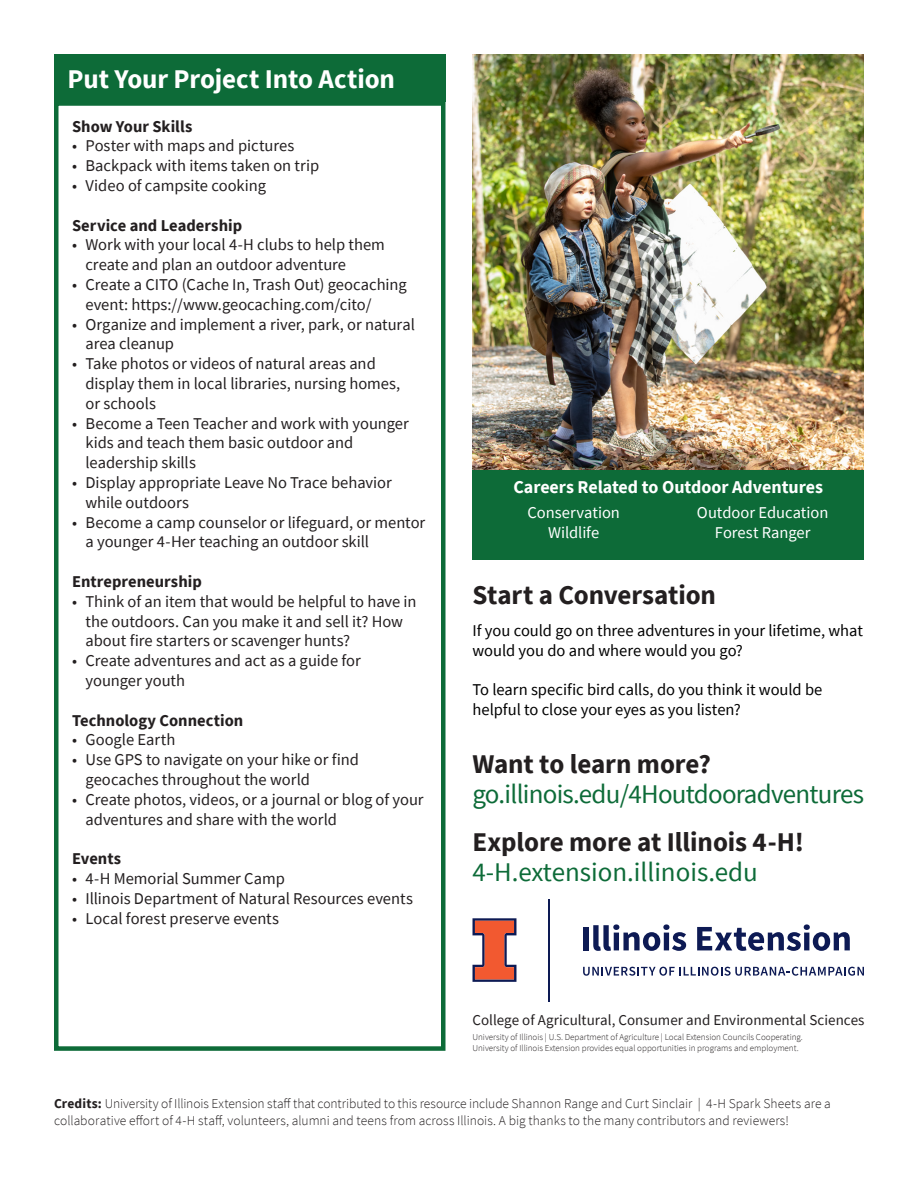
<style>
.page{position:relative;width:918px;height:1188px;background:#fff}
.page>*{position:absolute;margin:0;border:0;box-sizing:border-box;transform-origin:0 0}
.t1{font:700 27px "Source Sans Pro";letter-spacing:-.005em;color:#231f20}
.t2{font:27px "Source Sans Pro";letter-spacing:-.025em;color:#0d6b38}
.t3{font:27px "Source Sans Pro";color:#0d6b38}
.t4{font:700 27px "Source Sans Pro";letter-spacing:-.005em;color:#fff}
.t5{font:700 18px "Source Sans Pro";color:#fff}
.t6{font:16.5px/19.8px "Source Sans Pro";letter-spacing:-.005em;color:#231f20}
.t7{font:16.5px/19.8px "Source Sans Pro";letter-spacing:-.005em;color:#000}
.t8{font:700 16.5px "Source Sans Pro";letter-spacing:.005em;color:#231f20}
.t9{font:16.5px "Source Sans Pro";color:#fff}
.t10{font:15px "Source Sans Pro";color:#231f20}
.t11{font:300 13.5px/16.2px "Source Sans Pro";color:#231f20}
.t12{font:300 9px/10.8px "Source Sans Pro";color:#231f20}
.s1{font-weight:700}
</style>
<div class="page">
<img style="left:472px;top:54px;width:392px;height:416px">
<div style="left:54px;top:101px;width:392px;height:950px;border:4px solid #0d6b38"></div>
<div style="left:472px;top:470px;width:392px;height:89px;background:#0d6b38"></div>
<div style="left:54px;top:54px;width:392px;height:48px;background:#0d6b38"></div>
<svg style="left:473px;top:918px;width:43px;height:64px"></svg>
<hr style="left:548px;top:899px;width:2px;height:102px;background:#0d1a54">
<div style="left:583px;top:927px;width:5px;height:23px;background:#0d1a54"></div>
<svg style="left:593px;top:924px;width:93px;height:27px"></svg>
<svg style="left:697px;top:924px;width:153px;height:27px"></svg>
<svg style="left:583px;top:967px;width:281px;height:9px"></svg>
<p class="t4" style="left:68px;top:61px;width:329px">Put Your Project Into Action</p>
<p class="t8" style="left:72px;top:115px;width:122px">Show Your Skills</p>
<p class="t6" style="left:72px;top:136px;width:224px">• Poster with maps and pictures</p>
<p class="t6" style="left:72px;top:156px;width:249px">• Backpack with items taken on trip</p>
<p class="t6" style="left:72px;top:176px;width:196px">• Video of campsite cooking</p>
<p class="t8" style="left:72px;top:214px;width:172px">Service and Leadership</p>
<p class="t6" style="left:86px;top:235px;width:301px;text-indent:-14px">• Work with your local 4-H clubs to help them create and plan an outdoor adventure</p>
<p class="t6" style="left:86px;top:275px;width:323px;text-indent:-14px">• Create a CITO (Cache In, Trash Out) geocaching event: https://www.geocaching.com/cito/</p>
<p class="t6" style="left:86px;top:314px;width:331px;text-indent:-14px">• Organize and implement a river, park, or natural area cleanup</p>
<p class="t6" style="left:86px;top:354px;width:316px;text-indent:-14px">• Take photos or videos of natural areas and display them in local libraries, nursing homes, or schools</p>
<p class="t6" style="left:86px;top:413px;width:325px;text-indent:-14px">• Become a Teen Teacher and work with younger kids and teach them basic outdoor and leadership skills</p>
<p class="t6" style="left:86px;top:473px;width:308px;text-indent:-14px">• Display appropriate Leave No Trace behavior while outdoors</p>
<p class="t6" style="left:86px;top:512px;width:341px;text-indent:-14px">• Become a camp counselor or lifeguard, or mentor a younger 4-Her teaching an outdoor skill</p>
<p class="t8" style="left:72px;top:570px;width:131px">Entrepreneurship</p>
<p class="t6" style="left:86px;top:591px;width:332px;text-indent:-14px">• Think of an item that would be helpful to have in the outdoors. Can you make it and sell it? How about fire starters or scavenger hunts?</p>
<p class="t6" style="left:86px;top:651px;width:277px;text-indent:-14px">• Create adventures and act as a guide for younger youth</p>
<p class="t8" style="left:72px;top:709px;width:173px">Technology Connection</p>
<p class="t6" style="left:72px;top:730px;width:105px">• Google Earth</p>
<p class="t6" style="left:86px;top:750px;width:275px;text-indent:-14px">• Use GPS to navigate on your hike or find geocaches throughout the world</p>
<p class="t6" style="left:86px;top:789px;width:340px;text-indent:-14px">• Create photos, videos, or a journal or blog of your adventures and share with the world</p>
<p class="t8" style="left:72px;top:848px;width:51px">Events</p>
<p class="t6" style="left:72px;top:869px;width:214px">• 4-H Memorial Summer Camp</p>
<p class="t6" style="left:72px;top:888px;width:342px">• Illinois Department of Natural Resources events</p>
<p class="t6" style="left:72px;top:908px;width:209px">• Local forest preserve events</p>
<p class="t5" style="left:513px;top:475px;width:311px">Careers Related to Outdoor Adventures</p>
<p class="t9" style="left:528px;top:502px;width:94px">Conservation</p>
<p class="t9" style="left:548px;top:522px;width:53px">Wildlife</p>
<p class="t9" style="left:697px;top:502px;width:133px">Outdoor Education</p>
<p class="t9" style="left:715px;top:522px;width:97px">Forest Ranger</p>
<p class="t1" style="left:472px;top:577px;width:245px">Start a Conversation</p>
<p class="t7" style="left:472px;top:620px;width:392px">If you could go on three adventures in your lifetime, what would you do and where would you go?</p>
<p class="t7" style="left:472px;top:680px;width:351px">To learn specific bird calls, do you think it would be helpful to close your eyes as you listen?</p>
<p class="t1" style="left:472px;top:746px;width:240px">Want to learn more?</p>
<p class="t2" style="left:472px;top:777px;width:393px">go.illinois.edu/4Houtdooradventures</p>
<p class="t1" style="left:472px;top:824px;width:333px">Explore more at Illinois 4-H!</p>
<p class="t3" style="left:472px;top:855px;width:287px">4-H.extension.illinois.edu</p>
<p class="t10" style="left:472px;top:1010px;width:394px">College of Agricultural, Consumer and Environmental Sciences</p>
<p class="t12" style="left:472px;top:1032px;width:332px">University of Illinois | U.S. Department of Agriculture | Local Extension Councils Cooperating.<br>University of Illinois Extension provides equal opportunities in programs and employment.</p>
<p class="t11" style="left:54px;top:1096px;width:778px"><span class="s1">Credits:</span> University of Illinois Extension staff that contributed to this resource include Shannon Range and Curt Sinclair | 4-H Spark Sheets are a collaborative effort of 4-H staff, volunteers, alumni and teens from across Illinois. A big thanks to the many contributors and reviewers!</p>
</div>
